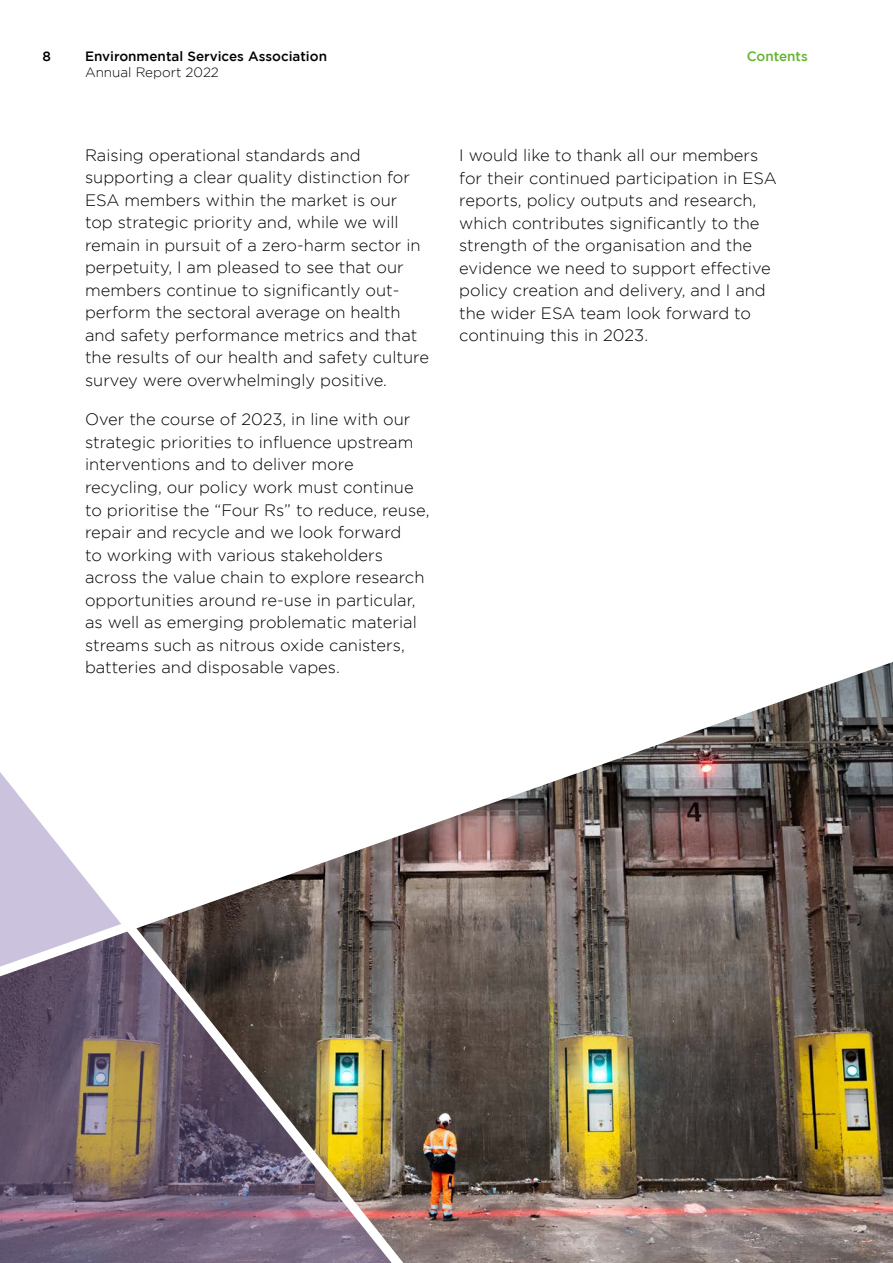
<style>
.page{position:relative;width:893px;height:1263px;background:#fff}
.page>*{position:absolute;margin:0;border:0;box-sizing:border-box;transform-origin:0 0}
.t1{font:300 16.5px/22.5px "Gotham";color:#000}
.t2{font:500 13.5px "Gotham";color:#000}
.t3{font:300 13.5px "Gotham";color:#000}
.t4{font:500 13.5px "Gotham";color:#65b32e}
</style>
<div class="page">
<img style="left:0;top:662px;width:893px;height:601px">
<p class="t2" style="left:43px;top:48px;width:10px">8</p>
<p class="t2" style="left:85px;top:48px;width:244px">Environmental Services Association</p>
<p class="t3" style="left:85px;top:65px;width:135px">Annual Report 2022</p>
<p class="t1" style="left:85px;top:144px;width:345px">Raising operational standards and supporting a clear quality distinction for ESA members within the market is our top strategic priority and, while we will remain in pursuit of a zero-harm sector in perpetuity, I am pleased to see that our members continue to significantly out&shy;perform the sectoral average on health and safety performance metrics and that the results of our health and safety culture survey were overwhelmingly positive.</p>
<p class="t1" style="left:85px;top:408px;width:346px">Over the course of 2023, in line with our strategic priorities to influence upstream interventions and to deliver more recycling, our policy work must continue to prioritise the “Four Rs” to reduce, reuse, repair and recycle and we look forward<br>to working with various stakeholders across the value chain to explore research opportunities around re-use in particular, as well as emerging problematic material streams such as nitrous oxide canisters, batteries and disposable vapes.</p>
<p class="t4" style="left:747px;top:48px;width:63px">Contents</p>
<p class="t1" style="left:459px;top:144px;width:319px">I would like to thank all our members for their continued participation in ESA reports, policy outputs and research, which contributes significantly to the strength of the organisation and the evidence we need to support effective policy creation and delivery, and I and the wider ESA team look forward to continuing this in 2023.</p>
</div>
